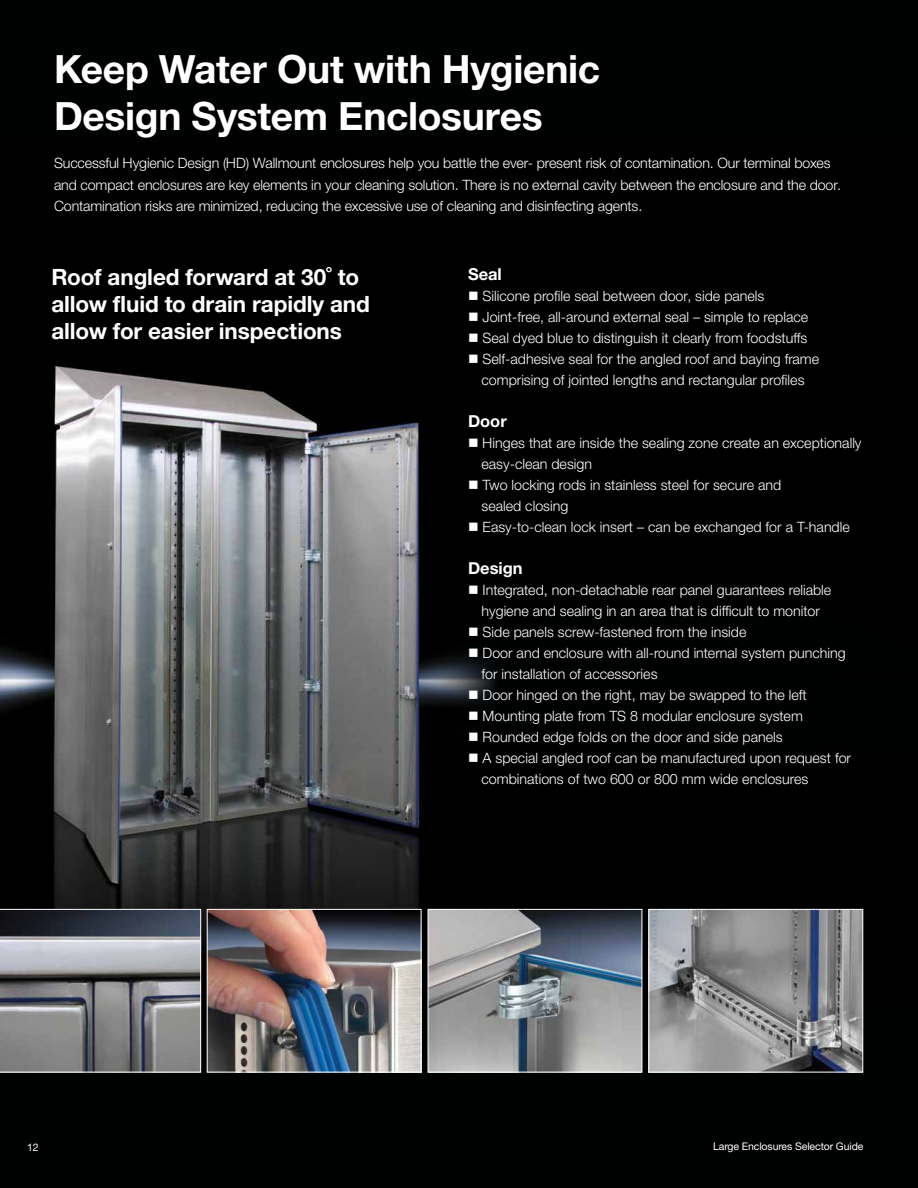
<style>
.page{position:relative;width:918px;height:1188px;background:#000101}
.page>*{position:absolute;margin:0;border:0;box-sizing:border-box;transform-origin:0 0}
.t1{font:700 39px/46.8px "Neue Helvetica For Rittal";letter-spacing:-.005em;color:#fff}
.t2{font:700 22.5px/27px "Neue Helvetica For Rittal";letter-spacing:-.005em;color:#fff}
.t3{font:700 16.5px "Neue Helvetica For Rittal";color:#fff}
.t4{font:300 14.25px/21px "Neue Helvetica For Rittal";color:#fff}
.t5{font:10.5px "Neue Helvetica For Rittal";letter-spacing:-.01em;color:#fff}
</style>
<div class="page">
<img style="left:0;top:364px;width:864px;height:642px">
<img style="left:430px;top:911px;width:210px;height:159px">
<div style="left:428px;top:909px;width:214px;height:163px;border:1px solid #fff"></div>
<img style="left:651px;top:911px;width:210px;height:159px">
<div style="left:649px;top:909px;width:214px;height:163px;border:1px solid #fff"></div>
<img style="left:209px;top:911px;width:210px;height:159px">
<div style="left:207px;top:909px;width:214px;height:163px;border:1px solid #fff"></div>
<svg style="left:0;top:909px;width:201px;height:163px;background:#7c7e83"></svg>
<h1 class="t1" style="left:54px;top:46px;width:548px">Keep Water Out with Hygienic<br>Design System Enclosures</h1>
<p class="t4" style="left:54px;top:152px;width:789px">Successful Hygienic Design (HD) Wallmount enclosures help you battle the ever- present risk of contamination. Our terminal boxes and compact enclosures are key elements in your cleaning solution. There is no external cavity between the enclosure and the door.<br>Contamination risks are minimized, reducing the excessive use of cleaning and disinfecting agents.</p>
<h2 class="t2" style="left:51px;top:263px;width:320px">Roof angled forward at 30˚ to allow fluid to drain rapidly and allow for easier inspections</h2>
<p class="t3" style="left:468px;top:264px;width:35px">Seal</p>
<p class="t4" style="left:468px;top:286px;width:298px">■ Silicone profile seal between door, side panels</p>
<p class="t4" style="left:468px;top:307px;width:342px">■ Joint-free, all-around external seal – simple to replace</p>
<p class="t4" style="left:468px;top:328px;width:341px">■ Seal dyed blue to distinguish it clearly from foodstuffs</p>
<p class="t4" style="left:468px;top:349px;width:353px;text-align:center">■ Self-adhesive seal for the angled roof and baying frame comprising of jointed lengths and rectangular profiles</p>
<p class="t3" style="left:468px;top:411px;width:40px">Door</p>
<p class="t4" style="left:481px;top:433px;width:382px;text-indent:-13px">■ Hinges that are inside the sealing zone create an exceptionally easy-clean design</p>
<p class="t4" style="left:481px;top:475px;width:301px;text-indent:-13px">■ Two locking rods in stainless steel for secure and sealed closing</p>
<p class="t4" style="left:468px;top:517px;width:383px">■ Easy-to-clean lock insert – can be exchanged for a T-handle</p>
<p class="t3" style="left:468px;top:558px;width:56px">Design</p>
<p class="t4" style="left:468px;top:580px;width:365px;text-align:center">■ Integrated, non-detachable rear panel guarantees reliable hygiene and sealing in an area that is difficult to monitor</p>
<p class="t4" style="left:468px;top:622px;width:280px">■ Side panels screw-fastened from the inside</p>
<p class="t4" style="left:481px;top:643px;width:366px;text-indent:-13px">■ Door and enclosure with all-round internal system punching for installation of accessories</p>
<p class="t4" style="left:468px;top:685px;width:340px">■ Door hinged on the right, may be swapped to the left</p>
<p class="t4" style="left:468px;top:706px;width:336px">■ Mounting plate from TS 8 modular enclosure system</p>
<p class="t4" style="left:468px;top:727px;width:316px">■ Rounded edge folds on the door and side panels</p>
<p class="t4" style="left:481px;top:748px;width:371px;text-indent:-13px">■ A special angled roof can be manufactured upon request for combinations of two 600 or 800 mm wide enclosures</p>
<p class="t5" style="left:27px;top:1141px;width:13px">12</p>
<p class="t5" style="left:713px;top:1140px;width:152px">Large Enclosures Selector Guide</p>
</div>
